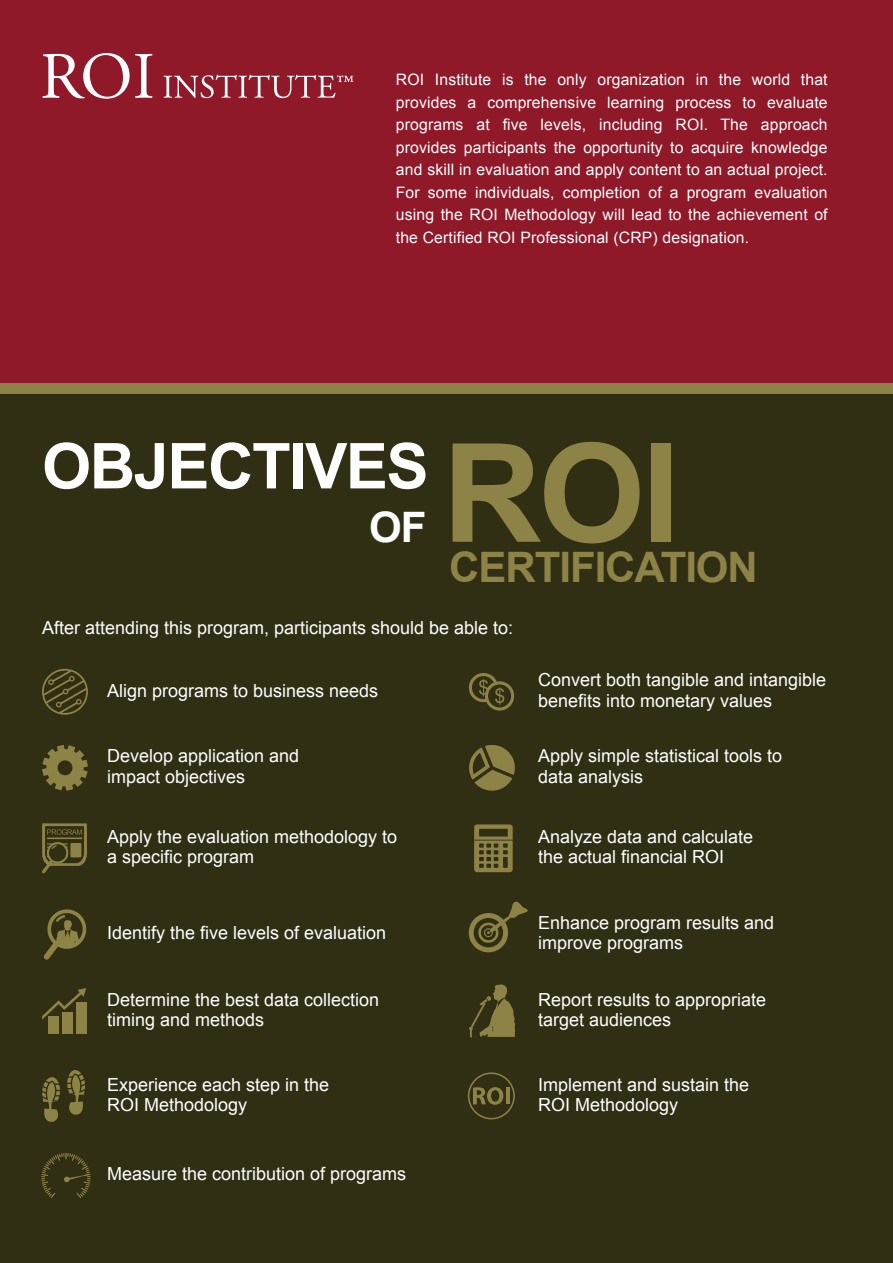
<style>
.page{position:relative;width:893px;height:1263px;background:#fff}
.page>*{position:absolute;margin:0;border:0;box-sizing:border-box;transform-origin:0 0}
.t1{font:700 137.25px "Arial";color:#8e8347}
.t2{font:700 63.3px "Arial";letter-spacing:-.025em;color:#fff}
.t3{font:700 42px "Arial";letter-spacing:-.025em;color:#8e8347}
.t4{font:700 42px "Arial";color:#fff}
.t5{font:18px/20.2px "Arial";color:#fff}
.t6{font:15.75px/22.5px "Arial";letter-spacing:.01em;color:#fff;text-align:justify}
</style>
<div class="page">
<div style="left:0;top:393px;width:893px;height:870px;background:#302e13"></div>
<svg style="left:474px;top:824px;width:39px;height:48px"></svg>
<div style="left:0;top:0;width:893px;height:383px;background:#8f1929"></div>
<div style="left:0;top:383px;width:893px;height:10px;background:#8e8347"></div>
<svg style="left:42px;top:53px;width:111px;height:46px"></svg>
<svg style="left:163px;top:75px;width:190px;height:23px"></svg>
<svg style="left:42px;top:668px;width:46px;height:47px"></svg>
<svg style="left:42px;top:745px;width:46px;height:46px"></svg>
<svg style="left:42px;top:823px;width:45px;height:50px"></svg>
<div style="left:48px;top:1016px;width:11px;height:18px;background:#8e8347"></div>
<div style="left:62px;top:1012px;width:10px;height:22px;background:#8e8347"></div>
<div style="left:76px;top:1002px;width:10px;height:32px;background:#8e8347"></div>
<svg style="left:42px;top:988px;width:44px;height:32px"></svg>
<svg style="left:44px;top:909px;width:43px;height:51px"></svg>
<svg style="left:67px;top:1070px;width:18px;height:45px"></svg>
<svg style="left:42px;top:1077px;width:18px;height:45px"></svg>
<svg style="left:41px;top:1153px;width:50px;height:45px"></svg>
<svg style="left:469px;top:673px;width:45px;height:37px"></svg>
<svg style="left:469px;top:745px;width:46px;height:46px"></svg>
<svg style="left:468px;top:901px;width:60px;height:52px"></svg>
<svg style="left:469px;top:984px;width:46px;height:53px"></svg>
<svg style="left:468px;top:1072px;width:47px;height:47px"></svg>
<hr style="left:506px;top:1087px;width:4px;height:17px;background:#8e8347">
<p class="t6" style="left:396px;top:69px;width:433px">ROI Institute is the only organization in the world that provides a comprehensive learning process to evaluate programs at five levels, including ROI. The approach provides participants the opportunity to acquire knowledge and skill in evaluation and apply content to an actual project.<br>For some individuals, completion of a program evaluation using the ROI Methodology will lead to the achievement of the Certified ROI Professional (CRP) designation.</p>
<h2 class="t2" style="left:42px;top:424px;width:388px">OBJECTIVES</h2>
<h3 class="t4" style="left:369px;top:499px;width:59px">OF</h3>
<h1 class="t1" style="left:443px;top:402px;width:239px">ROI</h1>
<h3 class="t3" style="left:449px;top:539px;width:310px">CERTIFICATION</h3>
<p class="t5" style="left:42px;top:618px;width:473px">After attending this program, participants should be able to:</p>
<p class="t5" style="left:107px;top:680px;width:273px">Align programs to business needs</p>
<p class="t5" style="left:107px;top:746px;width:194px">Develop application and impact objectives</p>
<p class="t5" style="left:107px;top:827px;width:292px">Apply the evaluation methodology to a specific program</p>
<p class="t5" style="left:107px;top:923px;width:281px">Identify the five levels of evaluation</p>
<p class="t5" style="left:107px;top:989px;width:274px">Determine the best data collection timing and methods</p>
<p class="t5" style="left:107px;top:1074px;width:224px">Experience each step in the<br>ROI Methodology</p>
<p class="t5" style="left:107px;top:1164px;width:301px">Measure the contribution of programs</p>
<p class="t5" style="left:538px;top:670px;width:290px">Convert both tangible and intangible benefits into monetary values</p>
<p class="t5" style="left:538px;top:746px;width:246px">Apply simple statistical tools to data analysis</p>
<p class="t5" style="left:538px;top:827px;width:217px">Analyze data and calculate the actual financial ROI</p>
<p class="t5" style="left:538px;top:913px;width:238px">Enhance program results and improve programs</p>
<p class="t5" style="left:538px;top:989px;width:230px">Report results to appropriate target audiences</p>
<p class="t5" style="left:538px;top:1074px;width:213px">Implement and sustain the<br>ROI Methodology</p>
</div>
